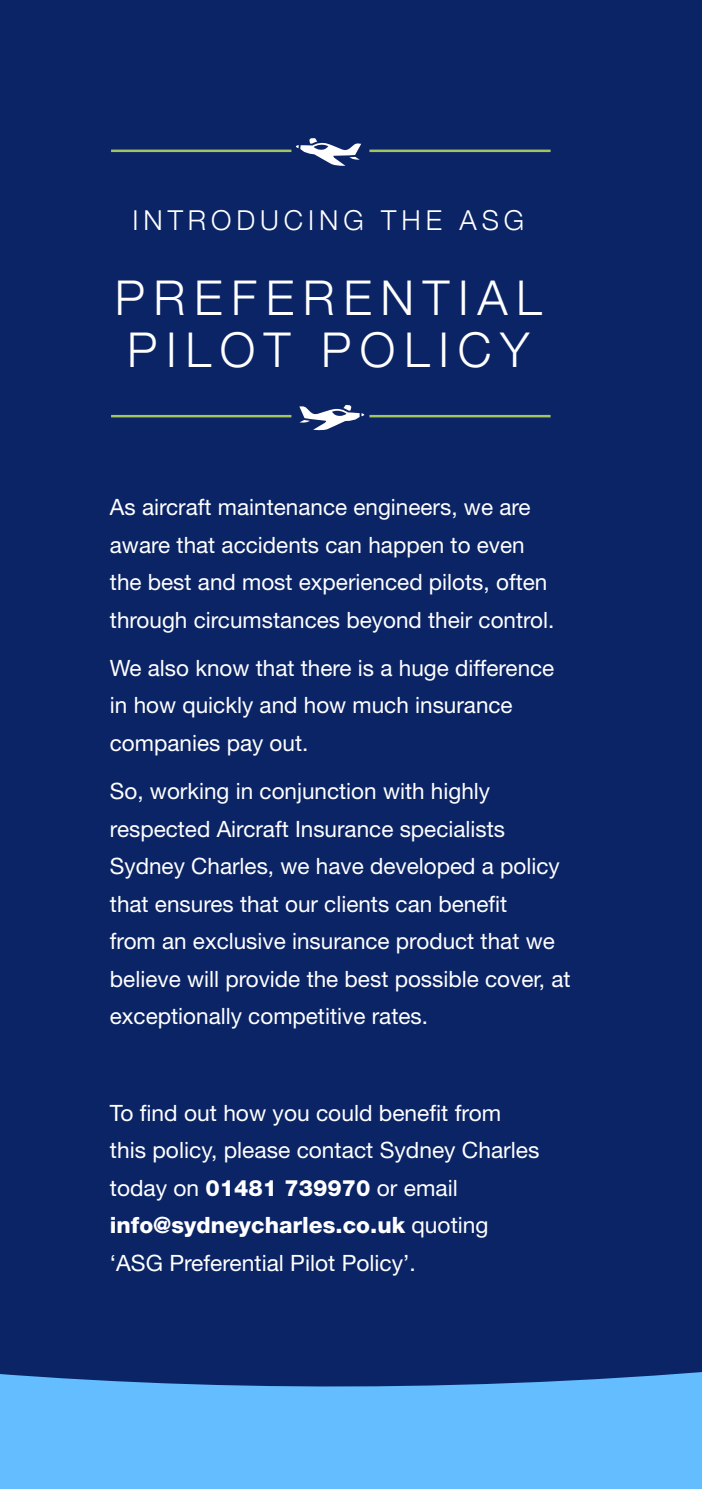
<style>
.page{position:relative;width:702px;height:1489px;background:#fff}
.page>*{position:absolute;margin:0;border:0;box-sizing:border-box;transform-origin:0 0}
.t1{font:300 48px/51.5px "Helvetica Neue";letter-spacing:.18em;color:#fff}
.t2{font:300 27.5px "Helvetica Neue";letter-spacing:.18em;color:#fff}
.t3{font:22.5px/37.5px "Helvetica Neue";color:#fff}
.s1{font-weight:800}
</style>
<div class="page">
<div style="left:0;top:0;width:702px;height:1488px;background:#0b2466"></div>
<svg style="left:0;top:1372px;width:702px;height:116px;background:#5baff1"></svg>
<hr style="left:369px;top:415px;width:181px;height:2px;background:#a2c55d">
<hr style="left:369px;top:149px;width:181px;height:3px;background:#a2c55d">
<svg style="left:299px;top:405px;width:65px;height:25px"></svg>
<svg style="left:296px;top:138px;width:65px;height:28px"></svg>
<hr style="left:111px;top:415px;width:180px;height:2px;background:#a2c55d">
<hr style="left:111px;top:149px;width:180px;height:3px;background:#a2c55d">
<p class="t2" style="left:132px;top:198px;width:393px">INTRODUCING THE ASG</p>
<h1 class="t1" style="left:115px;top:269px;width:428px">PREFERENTIAL<br>PILOT POLICY</h1>
<p class="t3" style="left:110px;top:488px;width:446px">As aircraft maintenance engineers, we are aware that accidents can happen to even the best and most experienced pilots, often through circumstances beyond their control.</p>
<p class="t3" style="left:110px;top:649px;width:446px">We also know that there is a huge difference in how quickly and how much insurance companies pay out.</p>
<p class="t3" style="left:110px;top:772px;width:462px">So, working in conjunction with highly respected Aircraft Insurance specialists Sydney Charles, we have developed a policy that ensures that our clients can benefit<br>from an exclusive insurance product that we believe will provide the best possible cover, at exceptionally competitive rates.</p>
<p class="t3" style="left:110px;top:1093px;width:431px">To find out how you could benefit from this policy, please contact Sydney Charles today on <span class="s1">01481 739970</span> or email <span class="s1">info@sydneycharles.co.uk</span> quoting ‘ASG Preferential Pilot Policy’.</p>
</div>
